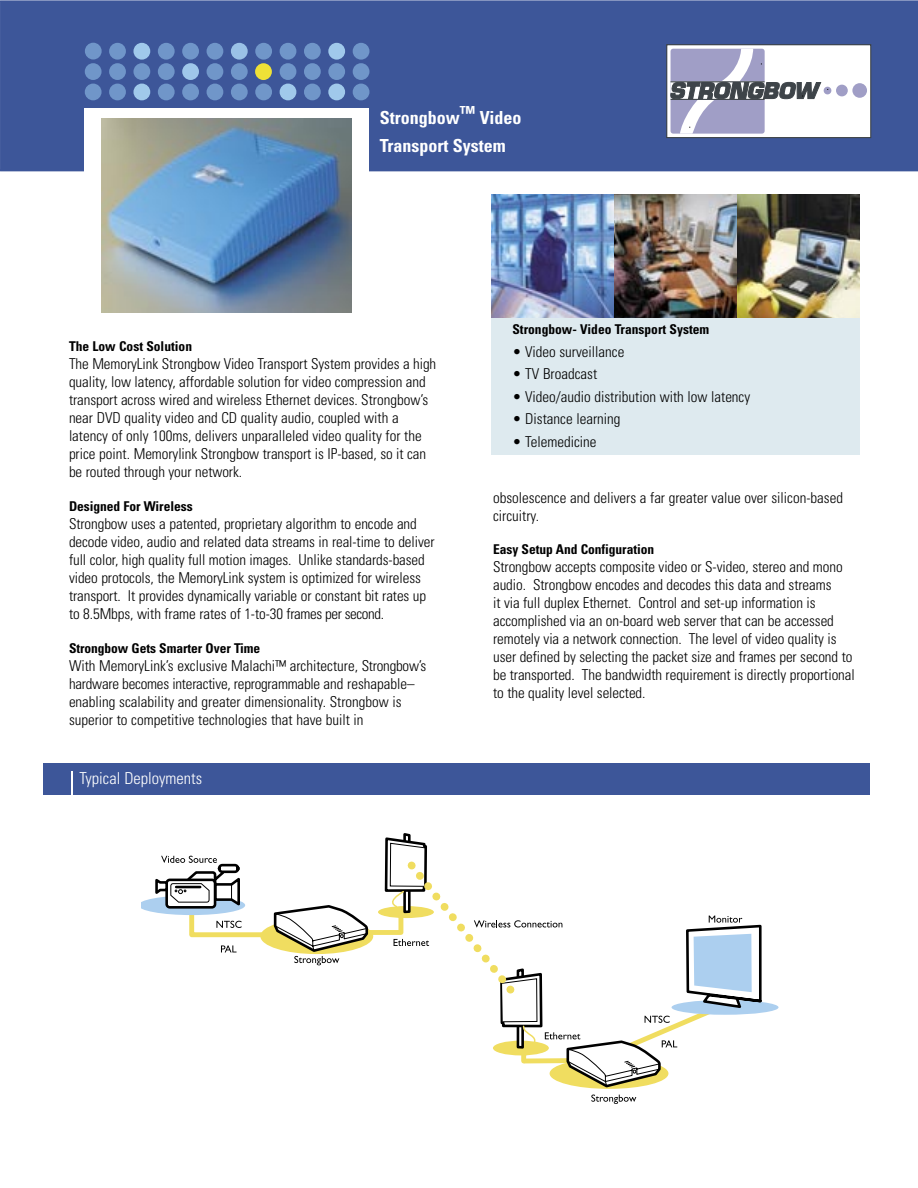
<style>
.page{position:relative;width:918px;height:1188px;background:#fff}
.page>*{position:absolute;margin:0;border:0;box-sizing:border-box;transform-origin:0 0}
.t1{font:700 condensed 18px/28.7px "Univers";color:#fff}
.t2{font:300 condensed 16.5px "Univers";color:#fff}
.t3{font:300 condensed 15px/18px "Univers";letter-spacing:-.005em;color:#000}
.t4{font:700 condensed 13.5px "Univers";letter-spacing:-.005em;color:#000}
</style>
<div class="page">
<div style="left:44px;top:763px;width:826px;height:32px;background:#3d5699"></div>
<hr style="left:71px;top:771px;width:1px;height:48px;background:#fff">
<div style="left:0;top:0;width:918px;height:171px;background:#3d5699"></div>
<div style="left:255px;top:63px;width:17px;height:17px;background:#efe137;border-radius:50%"></div>
<div style="left:85px;top:43px;width:17px;height:17px;background:#7096c9;border-radius:50%"></div>
<svg style="left:189px;top:905px;width:84px;height:48px"></svg>
<svg style="left:591px;top:1095px;width:45px;height:9px"></svg>
<svg style="left:216px;top:921px;width:26px;height:7px"></svg>
<svg style="left:221px;top:945px;width:16px;height:7px"></svg>
<div style="left:260px;top:918px;width:113px;height:36px;background:#f0dd60;border-radius:50%"></div>
<svg style="left:142px;top:856px;width:103px;height:59px"></svg>
<svg style="left:672px;top:1000px;width:107px;height:15px"></svg>
<svg style="left:273px;top:833px;width:490px;height:256px"></svg>
<div style="left:521px;top:1053px;width:5px;height:8px;background:#f0dd60"></div>
<div style="left:84px;top:109px;width:285px;height:132px;background:#fff"></div>
<img style="left:102px;top:119px;width:249px;height:193px">
<svg style="left:666px;top:44px;width:205px;height:94px"></svg>
<div style="left:492px;top:316px;width:368px;height:139px;background:#deeaef"></div>
<img style="left:492px;top:195px;width:368px;height:123px">
<div style="left:85px;top:63px;width:17px;height:17px;background:#7096c9;border-radius:50%"></div>
<div style="left:85px;top:84px;width:17px;height:16px;background:#7096c9;border-radius:50%"></div>
<div style="left:109px;top:63px;width:17px;height:17px;background:#7096c9;border-radius:50%"></div>
<div style="left:109px;top:84px;width:17px;height:16px;background:#7096c9;border-radius:50%"></div>
<div style="left:109px;top:43px;width:17px;height:17px;background:#7096c9;border-radius:50%"></div>
<div style="left:133px;top:63px;width:17px;height:17px;background:#7096c9;border-radius:50%"></div>
<div style="left:133px;top:84px;width:17px;height:16px;background:#a0c9eb;border-radius:50%"></div>
<div style="left:133px;top:43px;width:17px;height:17px;background:#a0c9eb;border-radius:50%"></div>
<div style="left:158px;top:63px;width:17px;height:17px;background:#7096c9;border-radius:50%"></div>
<div style="left:158px;top:84px;width:17px;height:16px;background:#7096c9;border-radius:50%"></div>
<div style="left:158px;top:43px;width:17px;height:17px;background:#7096c9;border-radius:50%"></div>
<div style="left:182px;top:63px;width:17px;height:17px;background:#9fc7ea;border-radius:50%"></div>
<div style="left:182px;top:84px;width:17px;height:16px;background:#7096c9;border-radius:50%"></div>
<div style="left:182px;top:43px;width:17px;height:17px;background:#7096c9;border-radius:50%"></div>
<div style="left:207px;top:63px;width:16px;height:17px;background:#7096c9;border-radius:50%"></div>
<div style="left:207px;top:84px;width:16px;height:16px;background:#7096c9;border-radius:50%"></div>
<div style="left:207px;top:43px;width:16px;height:17px;background:#7096c9;border-radius:50%"></div>
<div style="left:280px;top:63px;width:16px;height:17px;background:#7096c9;border-radius:50%"></div>
<div style="left:280px;top:84px;width:16px;height:16px;background:#a0c9eb;border-radius:50%"></div>
<div style="left:280px;top:43px;width:16px;height:17px;background:#7096c9;border-radius:50%"></div>
<div style="left:231px;top:63px;width:17px;height:17px;background:#7096c9;border-radius:50%"></div>
<div style="left:231px;top:84px;width:17px;height:16px;background:#7096c9;border-radius:50%"></div>
<div style="left:231px;top:43px;width:17px;height:17px;background:#9ac1e6;border-radius:50%"></div>
<div style="left:255px;top:84px;width:17px;height:16px;background:#7096c9;border-radius:50%"></div>
<div style="left:255px;top:43px;width:17px;height:17px;background:#7096c9;border-radius:50%"></div>
<div style="left:304px;top:63px;width:17px;height:17px;background:#7096c9;border-radius:50%"></div>
<div style="left:304px;top:84px;width:17px;height:16px;background:#7096c9;border-radius:50%"></div>
<div style="left:304px;top:43px;width:17px;height:17px;background:#7096c9;border-radius:50%"></div>
<div style="left:328px;top:63px;width:17px;height:17px;background:#7096c9;border-radius:50%"></div>
<div style="left:328px;top:84px;width:17px;height:16px;background:#a0c9eb;border-radius:50%"></div>
<div style="left:328px;top:43px;width:17px;height:17px;background:#a0c9eb;border-radius:50%"></div>
<div style="left:353px;top:63px;width:16px;height:17px;background:#7096c9;border-radius:50%"></div>
<div style="left:353px;top:84px;width:16px;height:16px;background:#7096c9;border-radius:50%"></div>
<div style="left:353px;top:43px;width:16px;height:17px;background:#7096c9;border-radius:50%"></div>
<p class="t1" style="left:380px;top:103px;width:143px">Strongbow™ Video<br>Transport System</p>
<p class="t4" style="left:69px;top:338px;width:125px">The Low Cost Solution</p>
<p class="t3" style="left:69px;top:354px;width:369px">The MemoryLink Strongbow Video Transport System provides a high quality, low latency, affordable solution for video compression and transport across wired and wireless Ethernet devices. Strongbow’s near DVD quality video and CD quality audio, coupled with a latency of only 100ms, delivers unparalleled video quality for the price point. Memorylink Strongbow transport is IP-based, so it can be routed through your network.</p>
<p class="t4" style="left:69px;top:498px;width:125px">Designed For Wireless</p>
<p class="t3" style="left:69px;top:514px;width:367px">Strongbow uses a patented, proprietary algorithm to encode and decode video, audio and related data streams in real-time to deliver full color, high quality full motion images. Unlike standards-based video protocols, the MemoryLink system is optimized for wireless transport. It provides dynamically variable or constant bit rates up to 8.5Mbps, with frame rates of 1-to-30 frames per second.</p>
<p class="t4" style="left:69px;top:640px;width:193px">Strongbow Gets Smarter Over Time</p>
<p class="t3" style="left:69px;top:657px;width:359px">With MemoryLink’s exclusive Malachi™ architecture, Strongbow’s hardware becomes interactive, reprogrammable and reshapable– enabling scalability and greater dimensionality. Strongbow is superior to competitive technologies that have built in</p>
<p class="t2" style="left:79px;top:768px;width:124px">Typical Deployments</p>
<p class="t4" style="left:512px;top:321px;width:198px">Strongbow- Video Transport System</p>
<p class="t3" style="left:512px;top:342px;width:113px">• Video surveillance</p>
<p class="t3" style="left:512px;top:365px;width:86px">• TV Broadcast</p>
<p class="t3" style="left:512px;top:387px;width:239px">• Video/audio distribution with low latency</p>
<p class="t3" style="left:512px;top:410px;width:110px">• Distance learning</p>
<p class="t3" style="left:512px;top:432px;width:86px">• Telemedicine</p>
<p class="t3" style="left:493px;top:488px;width:351px">obsolescence and delivers a far greater value over silicon-based circuitry.</p>
<p class="t4" style="left:493px;top:540px;width:163px">Easy Setup And Configuration</p>
<p class="t3" style="left:493px;top:557px;width:363px">Strongbow accepts composite video or S-video, stereo and mono audio. Strongbow encodes and decodes this data and streams<br>it via full duplex Ethernet. Control and set-up information is accomplished via an on-board web server that can be accessed remotely via a network connection. The level of video quality is user defined by selecting the packet size and frames per second to be transported. The bandwidth requirement is directly proportional to the quality level selected.</p>
</div>
